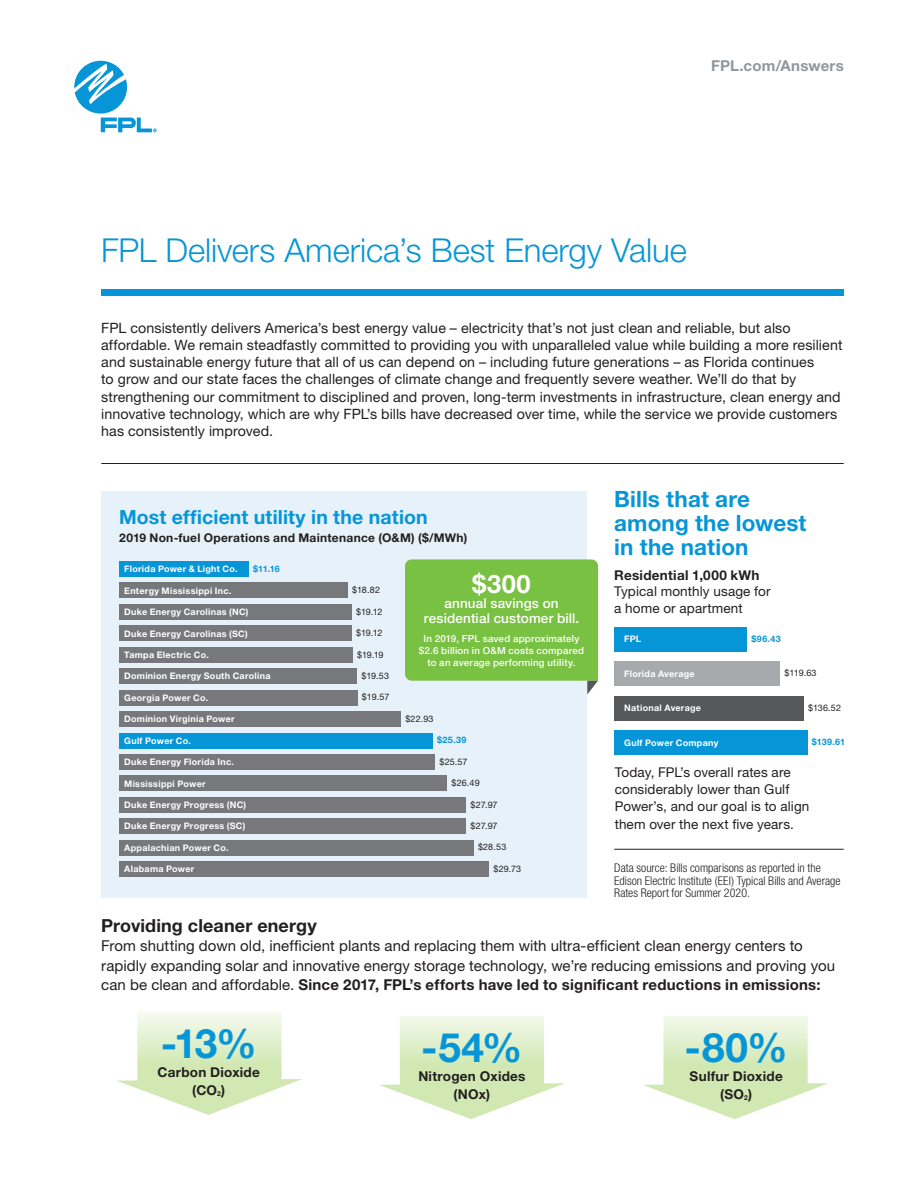
<style>
.page{position:relative;width:918px;height:1188px;background:#fff}
.page>*{position:absolute;margin:0;border:0;box-sizing:border-box;transform-origin:0 0}
._05-Callout_Body_Cop{font:700 40.65px "Helvetica Neue LT Std";color:#0696d7}
._01-Headline_Light{font:300 33px "Helvetica Neue LT Std";color:#0696d7}
._03-Body_Copy__Regul{font:700 25.5px "Helvetica Neue LT Std";color:#fff}
._02_Subhead_Bold__Bl{font:700 22.5px/24px "Helvetica Neue LT Std";letter-spacing:.005em;color:#0696d7}
._01-Headline_Bold__B{font:700 19.5px "Helvetica Neue LT Std";letter-spacing:.005em;color:#0696d7}
.t1{font:700 18px "Helvetica Neue LT Std";letter-spacing:.005em;color:#231f20}
.t2{font:15px/19.5px "Helvetica Neue LT Std";letter-spacing:.005em;color:#231f20}
._02-Subhead_Light__B{font:700 15px "Helvetica Neue LT Std";letter-spacing:.01em;color:#90979d}
._03-Body_Copy__Regul-2{font:14.25px/17.2px "Helvetica Neue LT Std";letter-spacing:.005em;color:#231f20}
._03-Body_Copy__Regul-3{font:13.5px/17.2px "Helvetica Neue LT Std";letter-spacing:.01em;color:#231f20}
._05-Callout_Body_Cop-2{font:700 13.5px/17.4px "Helvetica Neue LT Std";letter-spacing:.02em;color:#231f20;text-align:center}
._03-Body_Copy__Regul-4{font:500 13.5px/15px "Helvetica Neue LT Std";letter-spacing:.01em;color:#fff;text-align:center}
.Bodycopy{font:300 condensed 12px/12.8px "Helvetica Neue LT Std";color:#231f20}
._02-Subhead_Bold__Bl{font:700 12px "Helvetica Neue LT Std";letter-spacing:.025em;color:#231f20}
._03-Body_Copy__Regul-5{font:500 9.75px/12px "Helvetica Neue LT Std";letter-spacing:.02em;color:#fff;text-align:center}
._5-Bodycopy{font:700 9px "Helvetica Neue LT Std";letter-spacing:.03em;color:#fff}
._03-Body_Copy__Mediu{font:9px "Helvetica Neue LT Std";color:#231f20}
._03-Body_Copy__Mediu-2{font:700 9px "Helvetica Neue LT Std";letter-spacing:.04em;color:#0696d7}
.s1{font-weight:700}
</style>
<div class="page">
<div style="left:101px;top:491px;width:486px;height:406px;background:#e6f1f9"></div>
<svg style="left:74px;top:61px;width:83px;height:71px"></svg>
<div style="left:101px;top:289px;width:743px;height:6px;background:#0696d7"></div>
<div style="left:614px;top:627px;width:133px;height:25px;background:#0696d7"></div>
<div style="left:614px;top:661px;width:166px;height:25px;background:#a8a9ad"></div>
<div style="left:614px;top:696px;width:190px;height:24px;background:#57585a"></div>
<div style="left:614px;top:730px;width:193px;height:25px;background:#0696d7"></div>
<hr style="left:614px;top:849px;width:230px;height:1px;background:#231f20">
<hr style="left:101px;top:463px;width:743px;height:1px;background:#231f20">
<div style="left:119px;top:561px;width:130px;height:16px;background:#0696d7"></div>
<div style="left:119px;top:625px;width:233px;height:16px;background:#76787b"></div>
<div style="left:119px;top:690px;width:238px;height:16px;background:#76787b"></div>
<div style="left:119px;top:754px;width:316px;height:16px;background:#76787b"></div>
<div style="left:119px;top:818px;width:347px;height:16px;background:#76787b"></div>
<div style="left:119px;top:583px;width:229px;height:15px;background:#76787b"></div>
<div style="left:119px;top:647px;width:234px;height:16px;background:#76787b"></div>
<div style="left:119px;top:711px;width:282px;height:16px;background:#76787b"></div>
<div style="left:119px;top:775px;width:328px;height:16px;background:#76787b"></div>
<div style="left:119px;top:840px;width:354px;height:16px;background:#76787b"></div>
<div style="left:119px;top:604px;width:233px;height:16px;background:#76787b"></div>
<div style="left:119px;top:668px;width:238px;height:16px;background:#76787b"></div>
<div style="left:119px;top:733px;width:314px;height:15px;background:#0696d7"></div>
<div style="left:119px;top:797px;width:347px;height:16px;background:#76787b"></div>
<div style="left:119px;top:861px;width:370px;height:16px;background:#76787b"></div>
<svg style="left:379px;top:1016px;width:186px;height:103px"></svg>
<svg style="left:117px;top:1012px;width:185px;height:103px"></svg>
<svg style="left:643px;top:1016px;width:185px;height:103px"></svg>
<svg style="left:405px;top:559px;width:193px;height:135px;background:#83c554"></svg>
<p class="_02-Subhead_Light__B" style="left:711px;top:57px;width:134px">FPL.com/Answers</p>
<p class="_01-Headline_Light" style="left:101px;top:230px;width:587px">FPL Delivers America’s Best Energy Value</p>
<p class="_03-Body_Copy__Regul-2" style="left:101px;top:319px;width:743px">FPL consistently delivers America’s best energy value – electricity that’s not just clean and reliable, but also affordable. We remain steadfastly committed to providing you with unparalleled value while building a more resilient and sustainable energy future that all of us can depend on – including future generations – as Florida continues<br>to grow and our state faces the challenges of climate change and frequently severe weather. We’ll do that by strengthening our commitment to disciplined and proven, long-term investments in infrastructure, clean energy and innovative technology, which are why FPL’s bills have decreased over time, while the service we provide customers has consistently improved.</p>
<p class="_01-Headline_Bold__B" style="left:119px;top:505px;width:310px">Most efficient utility in the nation</p>
<p class="_02-Subhead_Bold__Bl" style="left:119px;top:531px;width:350px">2019 Non-fuel Operations and Maintenance (O&amp;M) ($/MWh)</p>
<p class="_5-Bodycopy" style="left:124px;top:563px;width:115px">Florida Power &amp; Light Co.</p>
<p class="_03-Body_Copy__Mediu-2" style="left:253px;top:563px;width:28px">$11.16</p>
<p class="_5-Bodycopy" style="left:124px;top:585px;width:109px">Entergy Mississippi Inc.</p>
<p class="_03-Body_Copy__Mediu" style="left:352px;top:585px;width:29px">$18.82</p>
<p class="_5-Bodycopy" style="left:124px;top:606px;width:126px">Duke Energy Carolinas (NC)</p>
<p class="_03-Body_Copy__Mediu" style="left:356px;top:606px;width:28px">$19.12</p>
<p class="_5-Bodycopy" style="left:124px;top:628px;width:125px">Duke Energy Carolinas (SC)</p>
<p class="_03-Body_Copy__Mediu" style="left:356px;top:628px;width:28px">$19.12</p>
<p class="_5-Bodycopy" style="left:124px;top:649px;width:86px">Tampa Electric Co.</p>
<p class="_03-Body_Copy__Mediu" style="left:357px;top:649px;width:28px">$19.19</p>
<p class="_5-Bodycopy" style="left:124px;top:671px;width:148px">Dominion Energy South Carolina</p>
<p class="_03-Body_Copy__Mediu" style="left:361px;top:670px;width:29px">$19.53</p>
<p class="_5-Bodycopy" style="left:124px;top:692px;width:85px">Georgia Power Co.</p>
<p class="_03-Body_Copy__Mediu" style="left:362px;top:692px;width:29px">$19.57</p>
<p class="_03-Body_Copy__Regul" style="left:472px;top:568px;width:60px">$300</p>
<p class="_03-Body_Copy__Regul-4" style="left:424px;top:596px;width:157px">annual savings on residential customer bill.</p>
<p class="_03-Body_Copy__Regul-5" style="left:419px;top:632px;width:167px">In 2019, FPL saved approximately $2.6 billion in O&amp;M costs compared to an average performing utility.</p>
<p class="_5-Bodycopy" style="left:124px;top:714px;width:112px">Dominion Virginia Power</p>
<p class="_03-Body_Copy__Mediu" style="left:405px;top:713px;width:30px">$22.93</p>
<p class="_5-Bodycopy" style="left:124px;top:735px;width:68px">Gulf Power Co.</p>
<p class="_03-Body_Copy__Mediu-2" style="left:437px;top:735px;width:31px">$25.39</p>
<p class="_5-Bodycopy" style="left:124px;top:756px;width:111px">Duke Energy Florida Inc.</p>
<p class="_03-Body_Copy__Mediu" style="left:440px;top:756px;width:30px">$25.57</p>
<p class="_5-Bodycopy" style="left:124px;top:778px;width:83px">Mississippi Power</p>
<p class="_03-Body_Copy__Mediu" style="left:451px;top:778px;width:30px">$26.49</p>
<p class="_5-Bodycopy" style="left:124px;top:799px;width:124px">Duke Energy Progress (NC)</p>
<p class="_03-Body_Copy__Mediu" style="left:471px;top:799px;width:29px">$27.97</p>
<p class="_5-Bodycopy" style="left:124px;top:821px;width:123px">Duke Energy Progress (SC)</p>
<p class="_03-Body_Copy__Mediu" style="left:471px;top:820px;width:29px">$27.97</p>
<p class="_5-Bodycopy" style="left:124px;top:842px;width:106px">Appalachian Power Co.</p>
<p class="_03-Body_Copy__Mediu" style="left:478px;top:842px;width:30px">$28.53</p>
<p class="_5-Bodycopy" style="left:124px;top:864px;width:72px">Alabama Power</p>
<p class="_03-Body_Copy__Mediu" style="left:494px;top:863px;width:29px">$29.73</p>
<p class="_02_Subhead_Bold__Bl" style="left:614px;top:486px;width:194px">Bills that are among the lowest in the nation</p>
<p class="_03-Body_Copy__Regul-3" style="left:614px;top:567px;width:158px;line-height:16.5px"><span class="s1">Residential 1,000 kWh<br></span>Typical monthly usage for a home or apartment</p>
<p class="_5-Bodycopy" style="left:624px;top:634px;width:18px">FPL</p>
<p class="_03-Body_Copy__Mediu-2" style="left:751px;top:633px;width:31px">$96.43</p>
<p class="_5-Bodycopy" style="left:624px;top:668px;width:72px">Florida Average</p>
<p class="_03-Body_Copy__Mediu" style="left:785px;top:668px;width:33px">$119.63</p>
<p class="_5-Bodycopy" style="left:624px;top:702px;width:78px">National Average</p>
<p class="_03-Body_Copy__Mediu" style="left:808px;top:702px;width:34px">$136.52</p>
<p class="_5-Bodycopy" style="left:624px;top:737px;width:96px">Gulf Power Company</p>
<p class="_03-Body_Copy__Mediu-2" style="left:812px;top:736px;width:35px">$139.61</p>
<p class="_03-Body_Copy__Regul-3" style="left:615px;top:763px;width:196px">Today, FPL’s overall rates are considerably lower than Gulf<br>Power’s, and our goal is to align them over the next five years.</p>
<p class="Bodycopy" style="left:614px;top:861px;width:228px">Data source: Bills comparisons as reported in the<br>Edison Electric Institute (EEI) Typical Bills and Average<br>Rates Report for Summer 2020.</p>
<p class="t1" style="left:101px;top:914px;width:217px">Providing cleaner energy</p>
<p class="t2" style="left:101px;top:936px;width:735px">From shutting down old, inefficient plants and replacing them with ultra-efficient clean energy centers to rapidly expanding solar and innovative energy storage technology, we’re reducing emissions and proving you can be clean and affordable. <span class="s1">Since 2017, FPL’s efforts have led to significant reductions in emissions:</span></p>
<p class="_05-Callout_Body_Cop" style="left:161px;top:1018px;width:98px">-13%</p>
<p class="_05-Callout_Body_Cop-2" style="left:192px;top:1081px;width:34px">(CO<sub>2</sub>)</p>
<p class="_05-Callout_Body_Cop-2" style="left:158px;top:1063px;width:104px">Carbon Dioxide</p>
<p class="_05-Callout_Body_Cop" style="left:421px;top:1022px;width:103px">-54%</p>
<p class="_05-Callout_Body_Cop-2" style="left:454px;top:1085px;width:38px">(NOx)</p>
<p class="_05-Callout_Body_Cop-2" style="left:418px;top:1068px;width:109px">Nitrogen Oxides</p>
<p class="_05-Callout_Body_Cop" style="left:685px;top:1022px;width:105px">-80%</p>
<p class="_05-Callout_Body_Cop-2" style="left:690px;top:1068px;width:95px">Sulfur Dioxide (SO<sub>2</sub>)</p>
</div>
